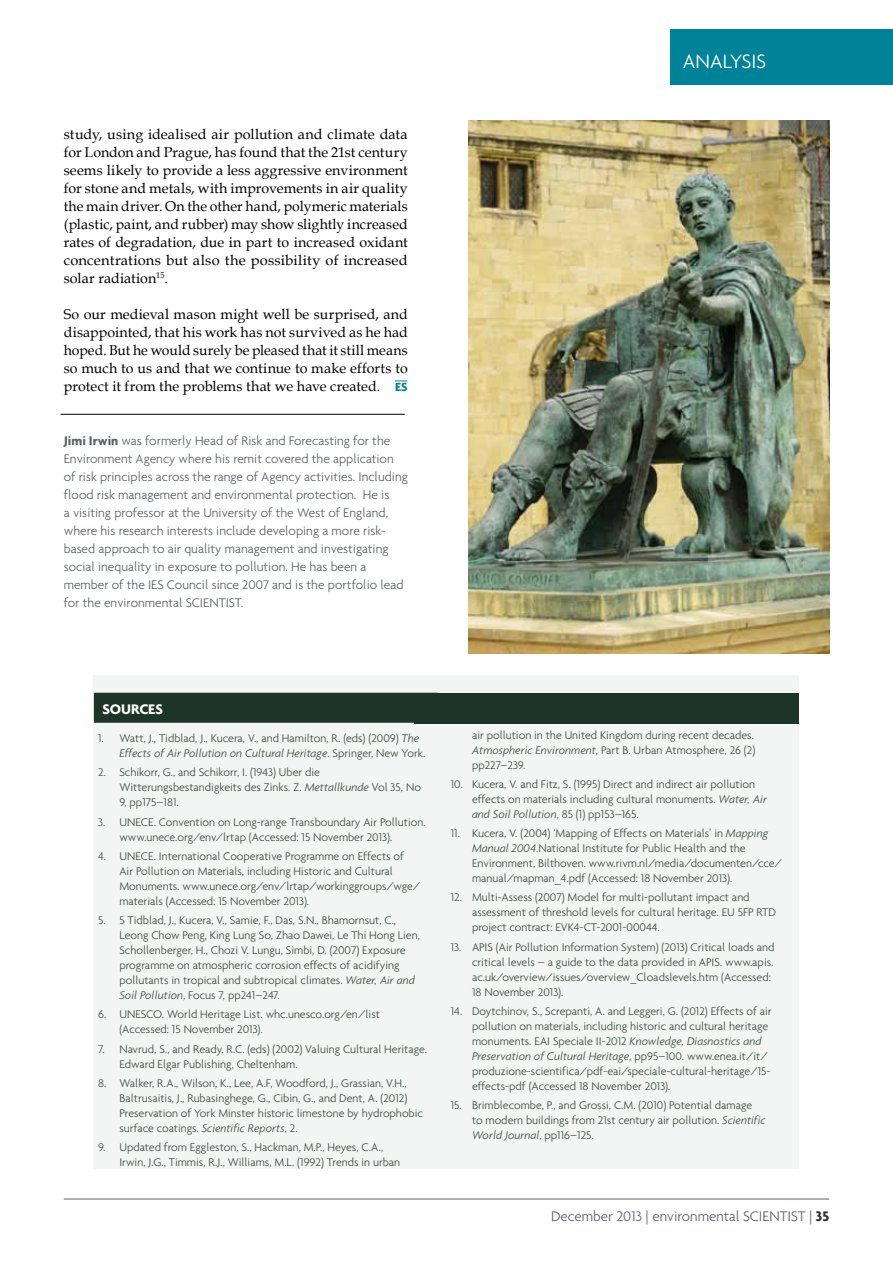
<style>
.page{position:relative;width:893px;height:1263px;background:#fff}
.page>*{position:absolute;margin:0;border:0;box-sizing:border-box;transform-origin:0 0}
.t1{font:300 21px "Agenda";color:#fff}
.t2{font:300 15px "Agenda";color:#5c6165}
.t3{font:700 15px "Agenda";color:#fff}
.t4{font:14.25px/18px "Book Antiqua";letter-spacing:.01em;color:#000;text-align:justify}
.t5{font:300 13.5px/18px "Agenda";color:#5c6165}
.t6{font:700 12.75px "Agenda";color:#008298}
.t7{font:300 12px/15px "Agenda";color:#3e4d44}
.s1{font-weight:700}
.s2{color:#465146}
.s3{font-style:italic}
.s4{font-weight:700;color:#27382b}
</style>
<div class="page">
<div style="left:670px;top:29px;width:223px;height:56px;background:#008298"></div>
<hr style="left:64px;top:1199px;width:765px;height:1px;background:#5c6165">
<svg style="left:395px;top:381px;width:12px;height:1px"></svg>
<div style="left:195px;top:675px;width:604px;height:494px;background:#f2f5f3"></div>
<div style="left:94px;top:675px;width:344px;height:494px;background:#f2f5f3"></div>
<div style="left:94px;top:693px;width:344px;height:30px;background:#1d3429"></div>
<div style="left:415px;top:693px;width:384px;height:30px;background:#1d3429"></div>
<img style="left:468px;top:121px;width:361px;height:532px">
<hr style="left:61px;top:414px;width:344px;height:1px;background:#000">
<p class="t4" style="left:64px;top:125px;width:346px">study, using idealised air pollution and climate data for London and Prague, has found that the 21st century seems likely to provide a less aggressive environment for stone and metals, with improvements in air quality the main driver. On the other hand, polymeric materials (plastic, paint, and rubber) may show slightly increased rates of degradation, due in part to increased oxidant concentrations but also the possibility of increased solar radiation<sup>15</sup>.</p>
<p class="t4" style="left:64px;top:305px;width:346px">So our medieval mason might well be surprised, and disappointed, that his work has not survived as he had hoped. But he would surely be pleased that it still means so much to us and that we continue to make efforts to protect it from the problems that we have created.</p>
<p class="t6" style="left:395px;top:379px;width:14px">ES</p>
<p class="t5" style="left:64px;top:431px;width:346px"><span class="s1">JIMI IRWIN</span> was formerly Head of Risk and Forecasting for the Environment Agency where his remit covered the application of risk principles across the range of Agency activities. Including flood risk management and environmental protection. He is<br>a visiting professor at the University of the West of England, where his research interests include developing a more risk&shy;based approach to air quality management and investigating social inequality in exposure to pollution. He has been a member of the IES Council since 2007 and is the portfolio lead for the environmental SCIENTIST.</p>
<h1 class="t1" style="left:683px;top:49px;width:58px">Analysis</h1>
<p class="t3" style="left:102px;top:700px;width:18px">SOURCES</p>
<p class="t7" style="left:119px;top:730px;width:307px;text-indent:-21px"><span class="s2">1.</span> Watt, J., Tidblad, J., Kucera, V., and Hamilton, R. (eds) (2009) <span class="s3">The<br>Effects of Air Pollution on Cultural Heritage</span>. Springer, New York.</p>
<p class="t7" style="left:119px;top:765px;width:303px;text-indent:-21px"><span class="s2">2.</span> Schikorr, G., and Schikorr, I. (1943) Uber die<br>Witterungsbestandigkeits des Zinks. Z. <span class="s3">Mettallkunde</span> Vol 35, No<br>9, pp175–181.</p>
<p class="t7" style="left:119px;top:814px;width:308px;text-indent:-21px"><span class="s2">3.</span> UNECE. Convention on Long-range Transboundary Air Pollution. www.unece.org/env/lrtap (Accessed: 15 November 2013).</p>
<p class="t7" style="left:119px;top:848px;width:302px;text-indent:-21px"><span class="s2">4.</span> UNECE. International Cooperative Programme on Effects of Air Pollution on Materials, including Historic and Cultural Monuments. www.unece.org/env/lrtap/workinggroups/wge/ materials (Accessed: 15 November 2013).</p>
<p class="t7" style="left:119px;top:912px;width:302px;text-indent:-21px"><span class="s2">5.</span> 5 Tidblad, J., Kucera, V., Samie, F., Das, S.N., Bhamornsut, C., Leong Chow Peng, King Lung So, Zhao Dawei, Le Thi Hong Lien, Schollenberger, H., Chozi V. Lungu, Simbi, D. (2007) Exposure programme on atmospheric corrosion effects of acidifying pollutants in tropical and subtropical climates. <span class="s3">Water, Air and Soil Pollution</span>, Focus 7, pp241–247.</p>
<p class="t7" style="left:119px;top:1007px;width:262px;text-indent:-21px"><span class="s2">6.</span> UNESCO. World Heritage List. whc.unesco.org/en/list (Accessed: 15 November 2013).</p>
<p class="t7" style="left:119px;top:1041px;width:309px;text-indent:-21px"><span class="s2">7.</span> Navrud, S., and Ready, R.C. (eds) (2002) Valuing Cultural Heritage.<br>Edward Elgar Publishing, Cheltenham.</p>
<p class="t7" style="left:119px;top:1075px;width:305px;text-indent:-21px"><span class="s2">8.</span> Walker, R.A., Wilson, K., Lee, A.F, Woodford, J., Grassian, V.H., Baltrusaitis, J., Rubasinghege, G., Cibin, G., and Dent, A. (2012)<br>Preservation of York Minster historic limestone by hydrophobic surface coatings. <span class="s3">Scientific Reports</span>, 2.</p>
<p class="t7" style="left:119px;top:1139px;width:282px;text-indent:-21px"><span class="s2">9.</span> Updated from Eggleston, S., Hackman, M.P., Heyes, C.A.,<br>Irwin, J.G., Timmis, R.J., Williams, M.L. (1992) Trends in urban</p>
<p class="t7" style="left:472px;top:727px;width:285px;text-align:justify">air pollution in the United Kingdom during recent decades.<br><span class="s3">Atmospheric Environment</span>, Part B. Urban Atmosphere, 26 (2) pp227–239.</p>
<p class="t7" style="left:472px;top:776px;width:296px;text-indent:-21px"><span class="s2">10.</span> Kucera, V. and Fitz, S. (1995) Direct and indirect air pollution effects on materials including cultural monuments. <span class="s3">Water, Air and Soil Pollution</span>, 85 (1) pp153–165.</p>
<p class="t7" style="left:472px;top:825px;width:312px;text-indent:-21px"><span class="s2">11.</span> Kucera, V. (2004) ‘Mapping of Effects on Materials’ in <span class="s3">Mapping Manual 2004</span>.National Institute for Public Health and the Environment, Bilthoven. www.rivm.nl/media/documenten/cce/ manual/mapman_4.pdf (Accessed: 18 November 2013).</p>
<p class="t7" style="left:472px;top:890px;width:305px;text-indent:-21px"><span class="s2">12.</span> Multi-Assess (2007) Model for multi-pollutant impact and assessment of threshold levels for cultural heritage. EU 5FP RTD project contract: EVK4-CT-2001-00044.</p>
<p class="t7" style="left:472px;top:939px;width:304px;text-indent:-21px"><span class="s2">13.</span> APIS (Air Pollution Information System) (2013) Critical loads and critical levels – a guide to the data provided in APIS. www.apis. ac.uk/overview/issues/overview_Cloadslevels.htm (Accessed:<br>18 November 2013).</p>
<p class="t7" style="left:472px;top:1003px;width:301px;text-indent:-21px"><span class="s2">14.</span> Doytchinov, S., Screpanti, A. and Leggeri, G. (2012) Effects of air pollution on materials, including historic and cultural heritage monuments. EAI Speciale II-2012 <span class="s3">Knowledge, Diasnostics and Preservation of Cultural Heritage</span>, pp95–100. www.enea.it/it/ produzione-scientifica/pdf-eai/speciale-cultural-heritage/15- effects-pdf (Accessed 18 November 2013).</p>
<p class="t7" style="left:472px;top:1097px;width:295px;text-indent:-21px"><span class="s2">15.</span> Brimblecombe, P., and Grossi, C.M. (2010) Potential damage to modern buildings from 21st century air pollution. <span class="s3">Scientific<br>World Journal</span>, pp116–125.</p>
<p class="t2" style="left:551px;top:1207px;width:280px">December 2013 | environmental SCIENTIST | <span class="s4">35</span></p>
</div>
